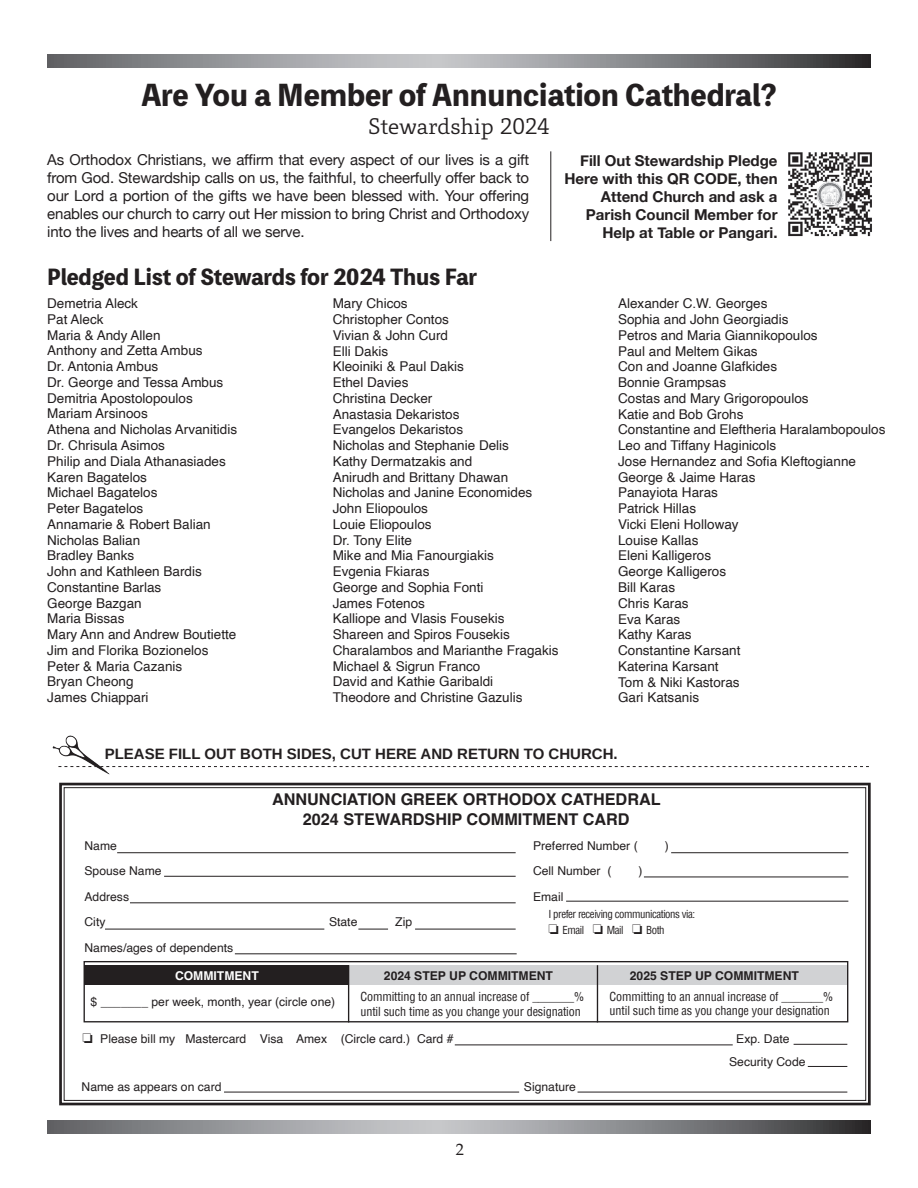
<style>
.page{position:relative;width:918px;height:1188px;background:#fff}
.page>*{position:absolute;margin:0;border:0;box-sizing:border-box;transform-origin:0 0}
.t1{font:800 28.5px "Toppan Bunkyu Midashi Gothic Std N";letter-spacing:-.005em;color:#231f20}
.t2{font:800 21px "Toppan Bunkyu Midashi Gothic Std N";letter-spacing:-.005em;color:#231f20}
.t3{font:21px "Toppan Bunkyu Gothic Pr 6 N";letter-spacing:-.005em;color:#231f20}
.t4{font:16.5px "Palatino Linotype";color:#231f20}
.t5{font:700 16.2px/19.5px "Helvetica";color:#231f20;text-align:center}
.t6{font:15px/18px "Helvetica Neue";letter-spacing:-.01em;color:#231f20;text-align:justify}
.t7{font:700 15px/18px "Helvetica Neue";color:#231f20;text-align:right}
.t8{font:700 15px "Arimo";color:#231f20}
.t9{font:13.5px/15.8px "Helvetica";color:#231f20}
.t10{font:12.15px/25.3px "Helvetica";color:#231f20}
.t11{font:condensed 12.15px/14.9px "Helvetica";letter-spacing:-.01em;color:#231f20}
.t12{font:700 12.15px "Helvetica";color:#231f20}
.t13{font:700 12.15px "Helvetica";color:#fff}
.t14{font:condensed 10.8px "Helvetica";letter-spacing:-.04em;color:#231f20}
</style>
<div class="page">
<svg style="left:47px;top:1120px;width:824px;height:14px;background:#8b8c8f"></svg>
<svg style="left:47px;top:54px;width:824px;height:14px;background:#8b8c8f"></svg>
<svg style="left:59px;top:782px;width:812px;height:324px"></svg>
<div style="left:83px;top:1033px;width:741px;height:41px;background:#fff"></div>
<div style="left:82px;top:1082px;width:741px;height:15px;background:#fff"></div>
<div style="left:85px;top:965px;width:264px;height:20px;background:#231f20"></div>
<div style="left:349px;top:965px;width:498px;height:20px;background:#d1d2d4"></div>
<hr style="left:597px;top:965px;width:1px;height:57px;background:#231f20">
<hr style="left:348px;top:965px;width:1px;height:57px;background:#231f20">
<hr style="left:455px;top:1045px;width:278px;height:1px;background:#231f20">
<hr style="left:224px;top:1092px;width:295px;height:1px;background:#231f20">
<hr style="left:117px;top:852px;width:399px;height:1px;background:#231f20">
<hr style="left:671px;top:852px;width:177px;height:1px;background:#231f20">
<hr style="left:644px;top:877px;width:204px;height:1px;background:#231f20">
<hr style="left:566px;top:901px;width:282px;height:1px;background:#231f20">
<hr style="left:164px;top:876px;width:352px;height:1px;background:#231f20">
<hr style="left:130px;top:902px;width:386px;height:1px;background:#231f20">
<hr style="left:105px;top:929px;width:219px;height:1px;background:#231f20">
<hr style="left:358px;top:929px;width:30px;height:1px;background:#231f20">
<hr style="left:415px;top:929px;width:101px;height:1px;background:#231f20">
<hr style="left:578px;top:1092px;width:269px;height:1px;background:#231f20">
<hr style="left:794px;top:1044px;width:53px;height:1px;background:#231f20">
<hr style="left:808px;top:1066px;width:39px;height:1px;background:#231f20">
<hr style="left:235px;top:953px;width:282px;height:1px;background:#231f20">
<div style="left:84px;top:961px;width:764px;height:61px;border:1px solid #231f20"></div>
<svg style="left:112px;top:766px;width:757px;height:1px"></svg>
<img style="left:52px;top:735px;width:58px;height:40px">
<img style="left:788px;top:152px;width:84px;height:85px">
<hr style="left:550px;top:151px;width:1px;height:90px;background:#231f20">
<h1 class="t1" style="left:141px;top:73px;width:637px">Are You a Member of Annunciation Cathedral?</h1>
<h2 class="t3" style="left:368px;top:114px;width:183px">Stewardship 2024</h2>
<p class="t6" style="left:47px;top:151px;width:484px">As Orthodox Christians, we affirm that every aspect of our lives is a gift from God. Stewardship calls on us, the faithful, to cheerfully offer back to our Lord a portion of the gifts we have been blessed with. Your offering enables our church to carry out Her mission to bring Christ and Orthodoxy into the lives and hearts of all we serve.</p>
<p class="t7" style="left:565px;top:152px;width:215px">Fill Out Stewardship Pledge<br>Here with this QR CODE, then<br>Attend Church and ask a<br>Parish Council Member for<br>Help at Table or Pangari.</p>
<h2 class="t2" style="left:47px;top:260px;width:431px">Pledged List of Stewards for 2024 Thus Far</h2>
<p class="t9" style="left:47px;top:296px;width:191px">Demetria Aleck<br>Pat Aleck<br>Maria &amp; Andy Allen<br>Anthony and Zetta Ambus<br>Dr. Antonia Ambus<br>Dr. George and Tessa Ambus<br>Demitria Apostolopoulos<br>Mariam Arsinoos<br>Athena and Nicholas Arvanitidis<br>Dr. Chrisula Asimos<br>Philip and Diala Athanasiades<br>Karen Bagatelos<br>Michael Bagatelos<br>Peter Bagatelos<br>Annamarie &amp; Robert Balian<br>Nicholas Balian<br>Bradley Banks<br>John and Kathleen Bardis<br>Constantine Barlas<br>George Bazgan<br>Maria Bissas<br>Mary Ann and Andrew Boutiette<br>Jim and Florika Bozionelos<br>Peter &amp; Maria Cazanis<br>Bryan Cheong<br>James Chiappari</p>
<p class="t9" style="left:333px;top:296px;width:227px">Mary Chicos<br>Christopher Contos<br>Vivian &amp; John Curd<br>Elli Dakis<br>Kleoiniki &amp; Paul Dakis<br>Ethel Davies<br>Christina Decker<br>Anastasia Dekaristos<br>Evangelos Dekaristos<br>Nicholas and Stephanie Delis<br>Kathy Dermatzakis and<br>Anirudh and Brittany Dhawan<br>Nicholas and Janine Economides<br>John Eliopoulos<br>Louie Eliopoulos<br>Dr. Tony Elite<br>Mike and Mia Fanourgiakis<br>Evgenia Fkiaras<br>George and Sophia Fonti<br>James Fotenos<br>Kalliope and Vlasis Fousekis<br>Shareen and Spiros Fousekis<br>Charalambos and Marianthe Fragakis<br>Michael &amp; Sigrun Franco<br>David and Kathie Garibaldi<br>Theodore and Christine Gazulis</p>
<p class="t9" style="left:618px;top:296px;width:269px">Alexander C.W. Georges<br>Sophia and John Georgiadis<br>Petros and Maria Giannikopoulos<br>Paul and Meltem Gikas<br>Con and Joanne Glafkides<br>Bonnie Grampsas<br>Costas and Mary Grigoropoulos<br>Katie and Bob Grohs<br>Constantine and Eleftheria Haralambopoulos<br>Leo and Tiffany Haginicols<br>Jose Hernandez and Sofia Kleftogianne<br>George &amp; Jaime Haras<br>Panayiota Haras<br>Patrick Hillas<br>Vicki Eleni Holloway<br>Louise Kallas<br>Eleni Kalligeros<br>George Kalligeros<br>Bill Karas<br>Chris Karas<br>Eva Karas<br>Kathy Karas<br>Constantine Karsant<br>Katerina Karsant<br>Tom &amp; Niki Kastoras<br>Gari Katsanis</p>
<p class="t8" style="left:105px;top:743px;width:515px">PLEASE FILL OUT BOTH SIDES, CUT HERE AND RETURN TO CHURCH.</p>
<p class="t10" style="left:85px;top:833px;width:79px">Name<br>Spouse Name<br>Address<br>City</p>
<p class="t10" style="left:85px;top:935px;width:150px">Names/ages of dependents</p>
<p class="t5" style="left:272px;top:792px;width:390px">ANNUNCIATION GREEK ORTHODOX CATHEDRAL<br>2024 STEWARDSHIP COMMITMENT CARD</p>
<p class="t10" style="left:329px;top:910px;width:30px">State</p>
<p class="t10" style="left:395px;top:910px;width:18px">Zip</p>
<p class="t10" style="left:533px;top:833px;width:106px">Preferred Number (</p>
<p class="t10" style="left:665px;top:833px;width:6px">)</p>
<p class="t10" style="left:533px;top:859px;width:80px">Cell Number (</p>
<p class="t10" style="left:638px;top:859px;width:6px">)</p>
<p class="t10" style="left:533px;top:884px;width:32px">Email</p>
<p class="t14" style="left:548px;top:907px;width:148px">I prefer receiving communications via:</p>
<p class="t14" style="left:548px;top:923px;width:118px">□ Email □ Mail □ Both</p>
<p class="t13" style="left:175px;top:968px;width:85px">COMMITMENT</p>
<p class="t12" style="left:384px;top:968px;width:171px">2024 STEP UP COMMITMENT</p>
<p class="t12" style="left:630px;top:968px;width:171px">2025 STEP UP COMMITMENT</p>
<p class="t10" style="left:91px;top:989px;width:246px">$ _______ per week, month, year (circle one)</p>
<p class="t11" style="left:360px;top:989px;width:225px">Committing to an annual increase of _______% until such time as you change your designation</p>
<p class="t11" style="left:610px;top:989px;width:225px">Committing to an annual increase of _______% until such time as you change your designation</p>
<p class="t10" style="left:83px;top:1026px;width:372px">□ Please bill my Mastercard Visa Amex (Circle card.) Card #</p>
<p class="t10" style="left:729px;top:1028px;width:78px;line-height:23px;text-indent:7px">Exp. Date<br>Security Code</p>
<p class="t10" style="left:82px;top:1074px;width:141px">Name as appears on card</p>
<p class="t10" style="left:524px;top:1074px;width:54px">Signature</p>
<p class="t4" style="left:456px;top:1138px;width:10px">2</p>
</div>
